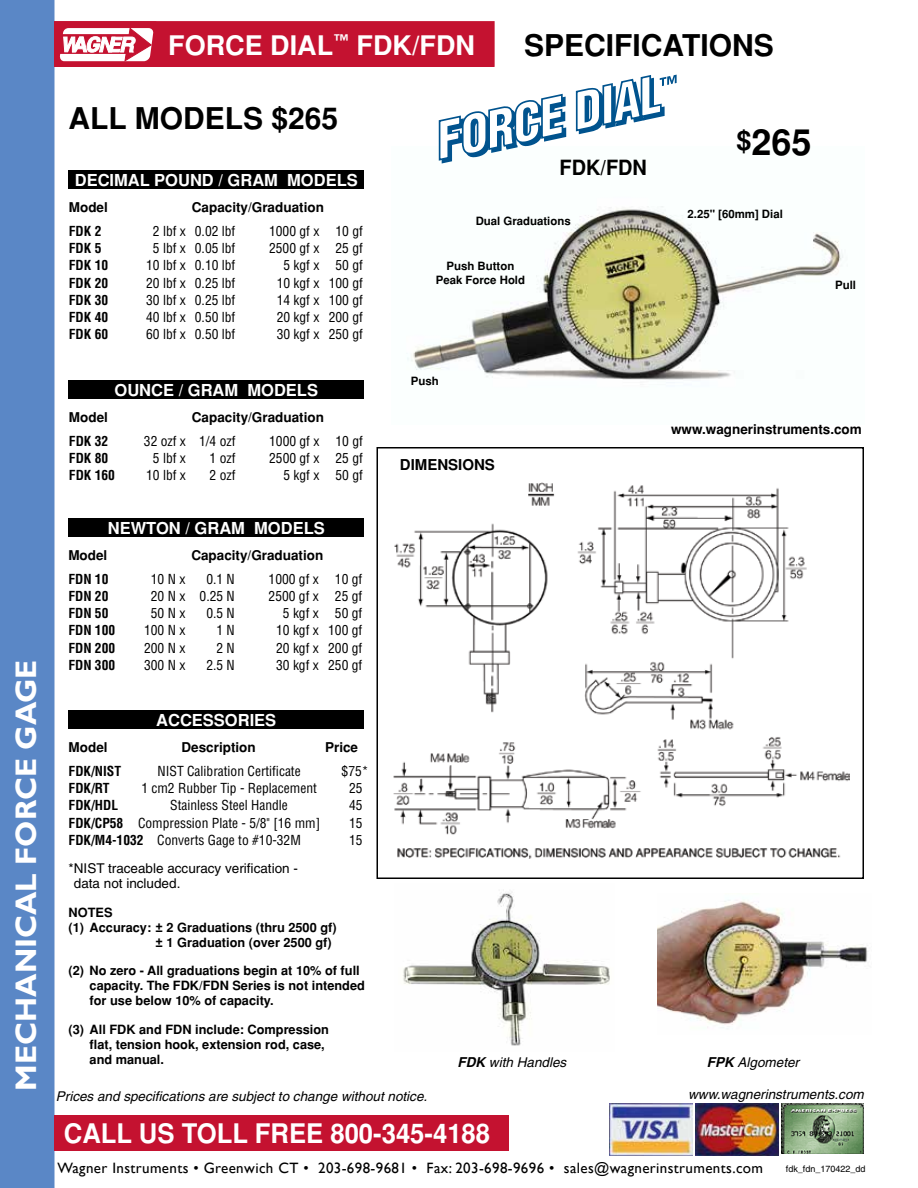
<style>
.page{position:relative;width:918px;height:1188px;background:#fff}
.page>*{position:absolute;margin:0;border:0;box-sizing:border-box;transform-origin:0 0}
.t1{font:700 36px "Helvetica";color:#000}
.t2{font:700 30px "Helvetica";color:#000}
.t3{font:700 30px "Gill Sans";color:#fff}
.t4{font:700 27px "Helvetica";color:#fff;scale:.95 1}
.t5{font:700 27px "Helvetica";color:#fff}
.t6{font:700 21px "Helvetica";color:#000;scale:.95 1}
.t7{font:700 16.5px "Helvetica";color:#fff}
.t8{font:15px "Gill Sans";letter-spacing:.025em;color:#000}
.t9{font:700 15px "Helvetica";color:#000}
.t10{font:condensed 13.5px "Helvetica";color:#000}
.t11{font:700 13.5px "Helvetica";color:#000}
.t12{font:italic 13.5px "Helvetica";color:#000}
.t13{font:700 condensed 13.5px "Helvetica";color:#000}
.t14{font:13.5px/15px "Helvetica";color:#000}
.t15{font:700 12.75px/15px "Helvetica";color:#000}
.t16{font:700 11.4px/13.6px "Helvetica";color:#000;text-align:center}
.t17{font:9px "Helvetica";color:#000}
.s1{font-size:27px}
.s2{font-weight:700}
</style>
<div class="page">
<div style="left:0;top:0;width:54px;height:1188px;background:#5a87c6"></div>
<div style="left:54px;top:1115px;width:454px;height:36px;background:#c41230"></div>
<img style="left:609px;top:1103px;width:83px;height:52px">
<img style="left:782px;top:1103px;width:82px;height:51px">
<img style="left:696px;top:1104px;width:82px;height:51px">
<div style="left:55px;top:22px;width:439px;height:44px;background:#c41230"></div>
<svg style="left:60px;top:28px;width:94px;height:33px"></svg>
<div style="left:54px;top:21px;width:441px;height:46px;border:2px solid #c41230"></div>
<img style="left:407px;top:146px;width:436px;height:234px">
<div style="left:376px;top:447px;width:488px;height:432px;border:2px solid #000"></div>
<div style="left:69px;top:710px;width:295px;height:18px;background:#000"></div>
<div style="left:69px;top:518px;width:295px;height:18px;background:#000"></div>
<div style="left:69px;top:380px;width:295px;height:19px;background:#000"></div>
<div style="left:69px;top:170px;width:295px;height:19px;background:#000"></div>
<img style="left:657px;top:900px;width:211px;height:129px">
<img style="left:402px;top:890px;width:208px;height:156px">
<img style="left:393px;top:482px;width:457px;height:377px">
<svg style="left:439px;top:93px;width:128px;height:82px"></svg>
<svg style="left:575px;top:75px;width:102px;height:60px"></svg>
<h2 class="t3" style="left:8px;top:1091px;width:433px;rotate:-90deg">MECHANICAL FORCE GAGE</h2>
<h3 class="t5" style="left:168px;top:30px;width:308px">FORCE DIAL<sup>™</sup> FDK/FDN</h3>
<h2 class="t2" style="left:69px;top:101px;width:271px">ALL MODELS $265</h2>
<p class="t7" style="left:75px;top:170px;width:284px">DECIMAL POUND / GRAM MODELS</p>
<h2 class="t2" style="left:524px;top:28px;width:251px">SPECIFICATIONS</h2>
<h3 class="t6" style="left:560px;top:156px;width:94px">FDK/FDN</h3>
<h1 class="t1" style="left:736px;top:121px;width:77px"><span class="s1">$</span>265</h1>
<p class="t11" style="left:69px;top:199px;width:41px">Model</p>
<p class="t11" style="left:192px;top:199px;width:134px">Capacity/Graduation</p>
<p class="t13" style="left:69px;top:222px;width:34px">FDK 2</p>
<p class="t10" style="left:153px;top:222px;width:84px">2 lbf x 0.02 lbf</p>
<p class="t10" style="left:269px;top:222px;width:95px">1000 gf x 10 gf</p>
<p class="t13" style="left:69px;top:240px;width:34px">FDK 5</p>
<p class="t10" style="left:153px;top:240px;width:84px">5 lbf x 0.05 lbf</p>
<p class="t10" style="left:269px;top:240px;width:95px">2500 gf x 25 gf</p>
<p class="t13" style="left:69px;top:257px;width:41px">FDK 10</p>
<p class="t10" style="left:146px;top:257px;width:91px">10 lbf x 0.10 lbf</p>
<p class="t10" style="left:283px;top:257px;width:81px">5 kgf x 50 gf</p>
<p class="t13" style="left:69px;top:274px;width:41px">FDK 20</p>
<p class="t10" style="left:146px;top:274px;width:91px">20 lbf x 0.25 lbf</p>
<p class="t10" style="left:277px;top:274px;width:88px">10 kgf x 100 gf</p>
<p class="t13" style="left:69px;top:291px;width:41px">FDK 30</p>
<p class="t10" style="left:146px;top:291px;width:91px">30 lbf x 0.25 lbf</p>
<p class="t10" style="left:277px;top:291px;width:88px">14 kgf x 100 gf</p>
<p class="t13" style="left:69px;top:309px;width:41px">FDK 40</p>
<p class="t10" style="left:146px;top:309px;width:91px">40 lbf x 0.50 lbf</p>
<p class="t10" style="left:277px;top:309px;width:88px">20 kgf x 200 gf</p>
<p class="t13" style="left:69px;top:326px;width:41px">FDK 60</p>
<p class="t10" style="left:146px;top:326px;width:91px">60 lbf x 0.50 lbf</p>
<p class="t10" style="left:277px;top:326px;width:88px">30 kgf x 250 gf</p>
<p class="t7" style="left:115px;top:380px;width:205px">OUNCE / GRAM MODELS</p>
<p class="t16" style="left:476px;top:214px;width:97px">Dual Graduations</p>
<p class="t16" style="left:436px;top:259px;width:91px">Push Button<br>Peak Force Hold</p>
<p class="t16" style="left:411px;top:374px;width:29px">Push</p>
<p class="t16" style="left:688px;top:207px;width:97px">2.25" [60mm] Dial</p>
<p class="t16" style="left:835px;top:278px;width:22px">Pull</p>
<p class="t11" style="left:69px;top:409px;width:41px">Model</p>
<p class="t11" style="left:192px;top:409px;width:134px">Capacity/Graduation</p>
<p class="t13" style="left:69px;top:432px;width:41px">FDK 32</p>
<p class="t10" style="left:144px;top:432px;width:93px">32 ozf x 1/4 ozf</p>
<p class="t10" style="left:269px;top:432px;width:95px">1000 gf x 10 gf</p>
<p class="t13" style="left:69px;top:449px;width:41px">FDK 80</p>
<p class="t10" style="left:153px;top:449px;width:34px">5 lbf x</p>
<p class="t10" style="left:210px;top:449px;width:27px">1 ozf</p>
<p class="t10" style="left:269px;top:449px;width:95px">2500 gf x 25 gf</p>
<p class="t13" style="left:69px;top:467px;width:48px">FDK 160</p>
<p class="t10" style="left:146px;top:467px;width:41px">10 lbf x</p>
<p class="t10" style="left:210px;top:467px;width:27px">2 ozf</p>
<p class="t10" style="left:283px;top:467px;width:81px">5 kgf x 50 gf</p>
<p class="t7" style="left:108px;top:518px;width:218px">NEWTON / GRAM MODELS</p>
<p class="t11" style="left:68px;top:547px;width:41px">Model</p>
<p class="t11" style="left:191px;top:547px;width:134px">Capacity/Graduation</p>
<p class="t13" style="left:68px;top:570px;width:42px">FDN 10</p>
<p class="t10" style="left:151px;top:570px;width:36px">10 N x</p>
<p class="t10" style="left:206px;top:570px;width:30px">0.1 N</p>
<p class="t10" style="left:269px;top:570px;width:95px">1000 gf x 10 gf</p>
<p class="t13" style="left:68px;top:587px;width:42px">FDN 20</p>
<p class="t10" style="left:151px;top:587px;width:85px">20 N x 0.25 N</p>
<p class="t10" style="left:269px;top:587px;width:95px">2500 gf x 25 gf</p>
<p class="t13" style="left:68px;top:605px;width:42px">FDN 50</p>
<p class="t10" style="left:151px;top:605px;width:36px">50 N x</p>
<p class="t10" style="left:206px;top:605px;width:30px">0.5 N</p>
<p class="t10" style="left:283px;top:605px;width:81px">5 kgf x 50 gf</p>
<p class="t13" style="left:68px;top:622px;width:48px">FDN 100</p>
<p class="t10" style="left:144px;top:622px;width:43px">100 N x</p>
<p class="t10" style="left:217px;top:622px;width:20px">1 N</p>
<p class="t10" style="left:276px;top:622px;width:88px">10 kgf x 100 gf</p>
<p class="t13" style="left:68px;top:639px;width:48px">FDN 200</p>
<p class="t10" style="left:144px;top:639px;width:43px">200 N x</p>
<p class="t10" style="left:217px;top:639px;width:20px">2 N</p>
<p class="t10" style="left:276px;top:639px;width:88px">20 kgf x 200 gf</p>
<p class="t13" style="left:68px;top:656px;width:48px">FDN 300</p>
<p class="t10" style="left:144px;top:656px;width:43px">300 N x</p>
<p class="t10" style="left:206px;top:656px;width:30px">2.5 N</p>
<p class="t10" style="left:276px;top:656px;width:88px">30 kgf x 250 gf</p>
<p class="t7" style="left:156px;top:710px;width:122px">ACCESSORIES</p>
<p class="t11" style="left:69px;top:739px;width:41px">Model</p>
<p class="t11" style="left:182px;top:739px;width:76px">Description</p>
<p class="t11" style="left:325px;top:739px;width:35px">Price</p>
<p class="t13" style="left:69px;top:763px;width:54px">FDK/NIST</p>
<p class="t10" style="left:158px;top:763px;width:145px">NIST Calibration Certificate</p>
<p class="t10" style="left:342px;top:763px;width:28px">$75*</p>
<p class="t13" style="left:69px;top:780px;width:43px">FDK/RT</p>
<p class="t10" style="left:141px;top:780px;width:177px">1 cm2 Rubber Tip - Replacement</p>
<p class="t10" style="left:349px;top:780px;width:15px">25</p>
<p class="t13" style="left:69px;top:797px;width:51px">FDK/HDL</p>
<p class="t10" style="left:170px;top:797px;width:119px">Stainless Steel Handle</p>
<p class="t10" style="left:349px;top:797px;width:15px">45</p>
<p class="t10" style="left:69px;top:814px;width:253px"><span class="s2">FDK/CP58</span> Compression Plate - 5/8" [16 mm]</p>
<p class="t10" style="left:349px;top:814px;width:15px">15</p>
<p class="t10" style="left:69px;top:832px;width:234px"><span class="s2">FDK/M4-1032</span> Converts Gage to #10-32M</p>
<p class="t10" style="left:349px;top:832px;width:15px">15</p>
<p class="t14" style="left:74px;top:861px;width:226px;text-indent:-5px">*NIST traceable accuracy verification - data not included.</p>
<p class="t15" style="left:69px;top:905px;width:45px">NOTES</p>
<p class="t15" style="left:69px;top:920px;width:270px">(1) Accuracy: ± 2 Graduations (thru 2500 gf)</p>
<p class="t15" style="left:156px;top:935px;width:178px">± 1 Graduation (over 2500 gf)</p>
<p class="t15" style="left:90px;top:963px;width:277px;text-indent:-21px">(2) No zero - All graduations begin at 10% of full capacity. The FDK/FDN Series is not intended for use below 10% of capacity.</p>
<p class="t15" style="left:90px;top:1022px;width:241px;text-indent:-21px">(3) All FDK and FDN include: Compression flat, tension hook, extension rod, case, and manual.</p>
<p class="t9" style="left:400px;top:456px;width:97px">DIMENSIONS</p>
<p class="t11" style="left:671px;top:421px;width:192px">www.wagnerinstruments.com</p>
<p class="t12" style="left:458px;top:1054px;width:110px"><span class="s2">FDK</span> with Handles</p>
<p class="t12" style="left:707px;top:1055px;width:94px"><span class="s2">FPK</span> Algometer</p>
<p class="t12" style="left:56px;top:1088px;width:373px">Prices and specifications are subject to change without notice.</p>
<p class="t12" style="left:688px;top:1087px;width:177px">www.wagnerinstruments.com</p>
<h3 class="t4" style="left:64px;top:1118px;width:450px">CALL US TOLL FREE 800-345-4188</h3>
<p class="t8" style="left:57px;top:1159px;width:707px">Wagner Instruments • Greenwich CT • 203-698-9681 • Fax: 203-698-9696 • sales@wagnerinstruments.com</p>
<p class="t17" style="left:786px;top:1164px;width:81px">fdk_fdn_170422_dd</p>
</div>
